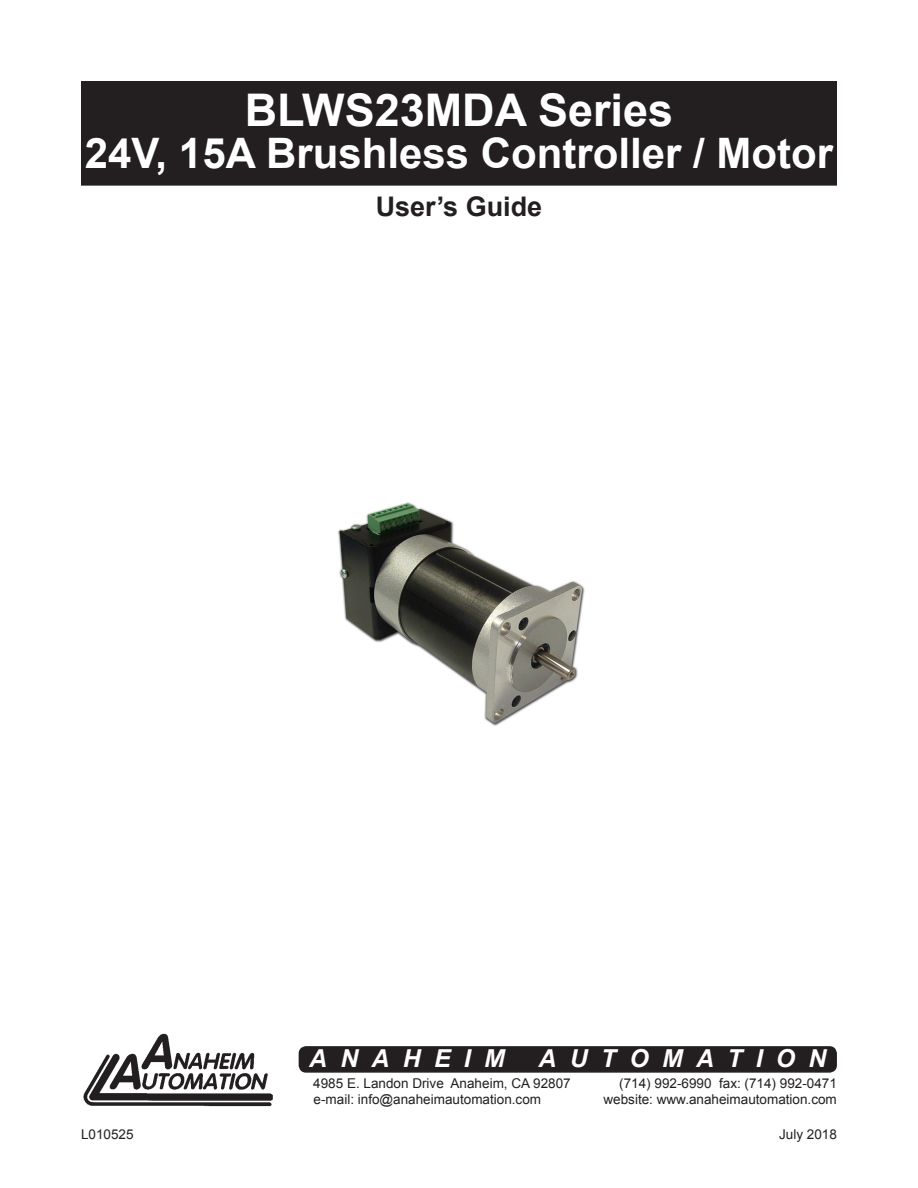
<style>
.page{position:relative;width:918px;height:1188px;background:#fff}
.page>*{position:absolute;margin:0;border:0;box-sizing:border-box;transform-origin:0 0}
.t1{font:700 45px "Arial";color:#fff}
.t2{font:700 42px "Arial";color:#fff}
.t3{font:700 27px "Arial";color:#231f20}
.t4{font:italic 700 24.75px "Arial";letter-spacing:.54em;color:#fff}
.t5{font:13.5px "Arial";color:#231f20}
</style>
<div class="page">
<div style="left:82px;top:82px;width:754px;height:103px;background:#231f20"></div>
<div style="left:81px;top:81px;width:756px;height:105px;border:2px solid #231f20"></div>
<img style="left:83px;top:1033px;width:190px;height:74px">
<div style="left:299px;top:1047px;width:537px;height:25px;background:#231f20;border-radius:7px"></div>
<div style="left:299px;top:1046px;width:538px;height:27px;border:2px solid #231f20;border-radius:7px"></div>
<img style="left:338px;top:502px;width:247px;height:224px">
<p class="t1" style="left:245px;top:80px;width:430px">BLWS23MDA Series</p>
<p class="t2" style="left:85px;top:125px;width:750px">24V, 15A Brushless Controller / Motor</p>
<p class="t3" style="left:376px;top:189px;width:168px">User’s Guide</p>
<p class="t4" style="left:309px;top:1042px;width:197px">ANAHEIM</p>
<p class="t4" style="left:538px;top:1042px;width:290px">AUTOMATION</p>
<p class="t5" style="left:313px;top:1074px;width:259px">4985 E. Landon Drive Anaheim, CA 92807</p>
<p class="t5" style="left:314px;top:1090px;width:229px">e-mail: info@anaheimautomation.com</p>
<p class="t5" style="left:619px;top:1074px;width:219px">(714) 992-6990 fax: (714) 992-0471</p>
<p class="t5" style="left:604px;top:1090px;width:235px">website: www.anaheimautomation.com</p>
<p class="t5" style="left:81px;top:1125px;width:54px">L010525</p>
<p class="t5" style="left:755px;top:1125px;width:43px">Januar</p>
<p class="t5" style="left:829px;top:1125px;width:9px">2</p>
<p class="t5" style="left:779px;top:1125px;width:59px">July 2018</p>
</div>
